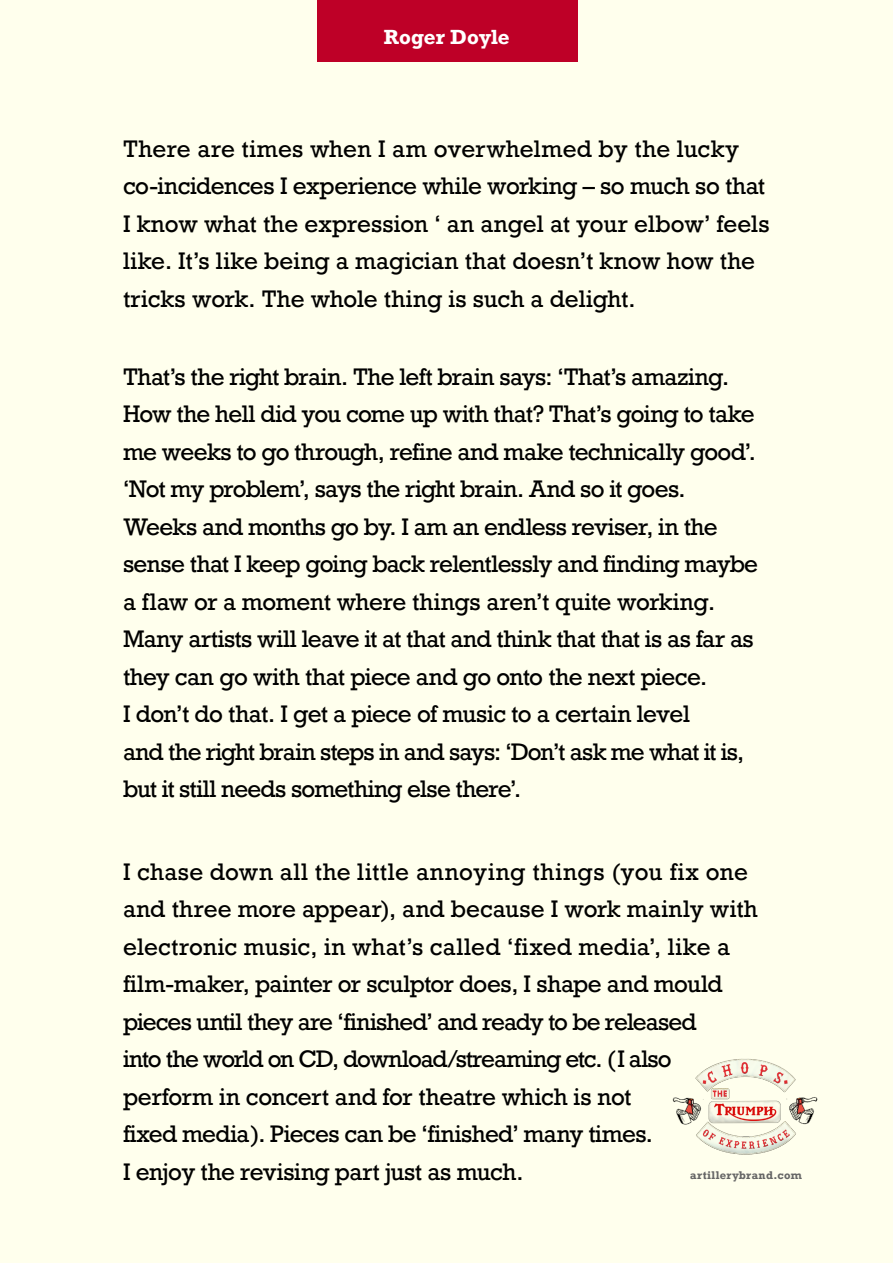
<style>
.page{position:relative;width:893px;height:1263px;background:#ffffed}
.page>*{position:absolute;margin:0;border:0;box-sizing:border-box;transform-origin:0 0}
.t1{font:22.5px/37.5px "Rockwell";letter-spacing:-.02em;color:#000}
.t2{font:700 19.2px "Rockwell";color:#fff}
.t3{font:700 10.5px "Rockwell";letter-spacing:.03em;color:#666}
</style>
<div class="page">
<img style="left:672px;top:1058px;width:146px;height:97px">
<div style="left:317px;top:0;width:260px;height:62px;background:#be0027"></div>
<p class="t2" style="left:384px;top:25px;width:127px">Roger Doyle</p>
<p class="t1" style="left:123px;top:130px;width:648px">There are times when I am overwhelmed by the lucky co-incidences I experience while working – so much so that I know what the expression ‘ an angel at your elbow’ feels like. It’s like being a magician that doesn’t know how the tricks work. The whole thing is such a delight.</p>
<p class="t1" style="left:123px;top:358px;width:637px">That’s the right brain. The left brain says: ‘That’s amazing.<br>How the hell did you come up with that? That’s going to take me weeks to go through, refine and make technically good’. ‘Not my problem’, says the right brain. And so it goes.<br>Weeks and months go by. I am an endless reviser, in the sense that I keep going back relentlessly and finding maybe a flaw or a moment where things aren’t quite working.<br>Many artists will leave it at that and think that that is as far as they can go with that piece and go onto the next piece.<br>I don’t do that. I get a piece of music to a certain level<br>and the right brain steps in and says: ‘Don’t ask me what it is, but it still needs something else there’.</p>
<p class="t1" style="left:123px;top:853px;width:637px">I chase down all the little annoying things (you fix one and three more appear), and because I work mainly with electronic music, in what’s called ‘fixed media’, like a film-maker, painter or sculptor does, I shape and mould pieces until they are ‘finished’ and ready to be released<br>into the world on CD, download/streaming etc. (I also perform in concert and for theatre which is not<br>fixed media). Pieces can be ‘finished’ many times.<br>I enjoy the revising part just as much.</p>
<p class="t3" style="left:690px;top:1169px;width:113px">artillerybrand.com</p>
</div>
